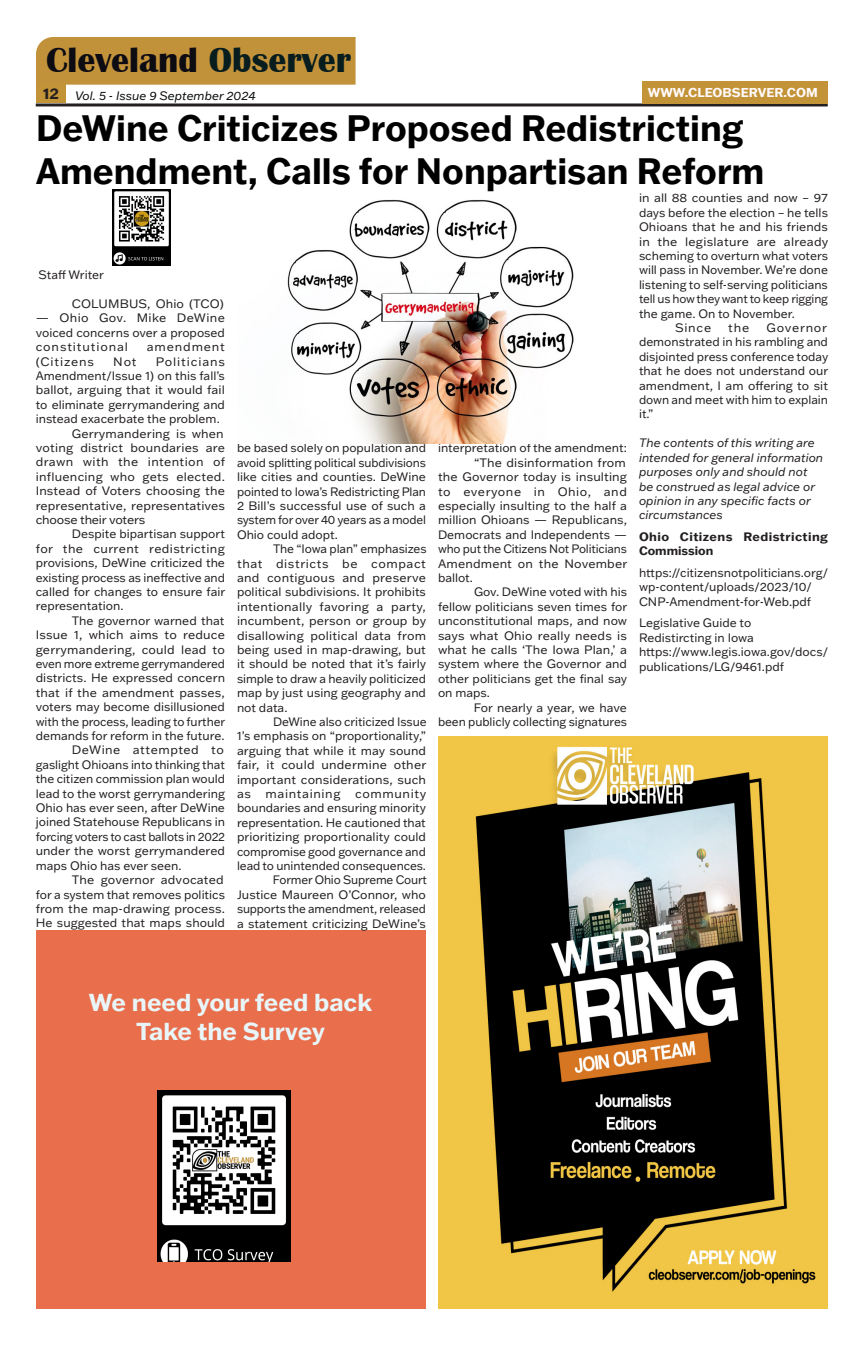
<style>
.page{position:relative;width:864px;height:1345px;background:#fff}
.page>*{position:absolute;margin:0;border:0;box-sizing:border-box;transform-origin:0 0}
.Paragraph_Style_2{font:700 36px/43.2px "Franklin Gothic ATF";color:#000;scale:.96 1}
.t1{font:700 36px "Britannic";color:#0d0c13}
.t2{font:700 24px "Franklin Gothic ATF";color:#e8f6f9}
.t3{font:700 12.6px "Franklin Gothic ATF";color:#fefafc}
.t4{font:12px/14.4px "Franklin Gothic ATF";color:#231f20;text-align:justify}
.t5{font:italic 12px/14.4px "Franklin Gothic ATF";color:#231f20}
.t6{font:12px "Franklin Gothic ATF";letter-spacing:.02em;color:#231f20}
.t7{font:12px "Franklin Gothic ATF";letter-spacing:.03em;color:#231f20}
.t8{font:700 12px/14.4px "Franklin Gothic ATF";letter-spacing:.035em;color:#231f20}
.t9{font:italic 12px "Franklin Gothic ATF";color:#090c0e}
.t10{font:12px "Franklin Gothic ATF";letter-spacing:.07em;color:#231f20}
.s1{color:#071d1e}
.s2{font-weight:700;font-style:normal;font-size:15px;color:#231f20}
</style>
<div class="page">
<hr style="left:36px;top:103px;width:792px;height:3px;background:#231f20">
<div style="left:642px;top:81px;width:186px;height:22px;background:#c39337"></div>
<div style="left:36px;top:84px;width:30px;height:18px;background:#c29337"></div>
<div style="left:36px;top:37px;width:320px;height:48px;background:#c2923a"></div>
<div style="left:36px;top:931px;width:390px;height:378px;background:#e96e4c"></div>
<img style="left:157px;top:1090px;width:134px;height:171px">
<img style="left:438px;top:736px;width:390px;height:573px">
<img style="left:112px;top:189px;width:59px;height:76px">
<img style="left:287px;top:199px;width:287px;height:244px">
<h1 class="t1" style="left:46px;top:40px;width:307px">Cleveland <span class="s1">Observer</span></h1>
<p class="t9" style="left:43px;top:88px;width:214px"><span class="s2">12</span> Vol. 5 - Issue 9 September 2024</p>
<p class="t3" style="left:648px;top:84px;width:171px">WWW.CLEOBSERVER.COM</p>
<p class="Paragraph_Style_2" style="left:36px;top:105px;width:760px">DeWine Criticizes Proposed Redistricting<br>Amendment, Calls for Nonpartisan Reform</p>
<p class="t4" style="left:39px;top:267px;width:67px">Staff Writer</p>
<p class="t4" style="left:72px;top:296px;width:154px">COLUMBUS, Ohio (TCO)</p>
<p class="t4" style="left:36px;top:310px;width:191px">— Ohio Gov. Mike DeWine voiced concerns over a proposed constitutional</p>
<p class="t10" style="left:147px;top:339px;width:80px">amendment</p>
<p class="t10" style="left:36px;top:353px;width:60px">(Citizens</p>
<p class="t4" style="left:113px;top:354px;width:25px">Not</p>
<p class="t4" style="left:36px;top:354px;width:191px;text-indent:120px">Politicians Amendment/Issue 1) on this fall’s ballot, arguing that it would fail to eliminate gerrymandering and instead exacerbate the problem.</p>
<p class="t4" style="left:72px;top:426px;width:154px">Gerrymandering is when</p>
<p class="t6" style="left:36px;top:439px;width:191px">voting district boundaries are</p>
<p class="t7" style="left:36px;top:454px;width:191px">drawn with the intention of</p>
<p class="t6" style="left:36px;top:468px;width:191px">influencing who gets elected.</p>
<p class="t4" style="left:36px;top:483px;width:191px">Instead of Voters choosing the</p>
<p class="t4" style="left:36px;top:498px;width:191px">representative, representatives</p>
<p class="t4" style="left:36px;top:512px;width:111px">choose their voters</p>
<p class="t4" style="left:72px;top:526px;width:155px">Despite bipartisan support</p>
<p class="t7" style="left:36px;top:540px;width:191px">for the current redistricting</p>
<p class="t4" style="left:36px;top:555px;width:191px">provisions, DeWine criticized the</p>
<p class="t4" style="left:36px;top:570px;width:191px">existing process as ineffective and</p>
<p class="t4" style="left:36px;top:584px;width:191px">called for changes to ensure fair</p>
<p class="t4" style="left:36px;top:598px;width:89px">representation.</p>
<p class="t4" style="left:36px;top:613px;width:191px;text-indent:36px">The governor warned that Issue 1, which aims to reduce gerrymandering, could lead to even more extreme gerrymandered districts. He expressed concern that if the amendment passes, voters may become disillusioned with the process, leading to further demands for reform in the future.</p>
<p class="t4" style="left:36px;top:742px;width:191px;text-indent:36px">DeWine attempted to gaslight Ohioans into thinking that the citizen commission plan would lead to the worst gerrymandering Ohio has ever seen, after DeWine joined Statehouse Republicans in forcing voters to cast ballots in 2022 under the worst gerrymandered maps Ohio has ever seen.</p>
<p class="t4" style="left:36px;top:872px;width:191px;text-indent:36px">The governor advocated for a system that removes politics from the map-drawing process.<br>He suggested that maps should</p>
<p class="t4" style="left:237px;top:440px;width:191px">be based solely on population and avoid splitting political subdivisions like cities and counties. DeWine pointed to Iowa’s Redistricting Plan 2 Bill’s successful use of such a system for over 40 years as a model Ohio could adopt.</p>
<p class="t4" style="left:237px;top:541px;width:191px;text-indent:36px">The “Iowa plan” emphasizes that districts be compact and contiguous and preserve political subdivisions. It prohibits intentionally favoring a party, incumbent, person or group by disallowing political data from being used in map-drawing, but it should be noted that it’s fairly simple to draw a heavily politicized map by just using geography and not data.</p>
<p class="t4" style="left:237px;top:714px;width:191px;text-indent:36px">DeWine also criticized Issue 1’s emphasis on “proportionality,” arguing that while it may sound fair, it could undermine other important considerations, such as maintaining community boundaries and ensuring minority representation. He cautioned that prioritizing proportionality could compromise good governance and lead to unintended consequences.</p>
<p class="t4" style="left:237px;top:872px;width:192px;text-indent:36px">Former Ohio Supreme Court Justice Maureen O’Connor, who supports the amendment, released a statement criticizing DeWine’s</p>
<p class="t4" style="left:438px;top:440px;width:190px">interpretation of the amendment:</p>
<p class="t4" style="left:438px;top:455px;width:191px;text-align:left;text-indent:36px">“The disinformation from the Governor today is insulting to everyone in Ohio, and especially insulting to the half a million Ohioans — Republicans,<br>Democrats and Independents — who put the Citizens Not Politicians<br>Amendment on the November ballot.</p>
<p class="t4" style="left:438px;top:584px;width:191px;text-indent:36px">Gov. DeWine voted with his fellow politicians seven times for unconstitutional maps, and now says what Ohio really needs is what he calls ‘The Iowa Plan,’ a system where the Governor and other politicians get the final say on maps.</p>
<p class="t4" style="left:438px;top:700px;width:191px;text-align:right">For nearly a year, we have<br>been publicly collecting signatures</p>
<p class="t4" style="left:639px;top:191px;width:191px">in all 88 counties and now – 97 days before the election – he tells Ohioans that he and his friends in the legislature are already scheming to overturn what voters will pass in November. We’re done listening to self-serving politicians tell us how they want to keep rigging the game. On to November.</p>
<p class="t4" style="left:675px;top:320px;width:38px">Since</p>
<p class="t4" style="left:728px;top:320px;width:23px">the</p>
<p class="t4" style="left:639px;top:320px;width:191px;text-indent:127px">Governor demonstrated in his rambling and disjointed press conference today that he does not understand our amendment, I am offering to sit down and meet with him to explain it.”</p>
<p class="t5" style="left:639px;top:435px;width:186px">The contents of this writing are intended for general information purposes only and should not be construed as legal advice or opinion in any specific facts or circumstances</p>
<p class="t8" style="left:639px;top:529px;width:190px">Ohio Citizens Redistricting<br>Commission</p>
<p class="t4" style="left:639px;top:565px;width:190px;text-align:left">https://citizensnotpoliticians.org/ wp-content/uploads/2023/10/<br>CNP-Amendment-for-Web.pdf</p>
<p class="t4" style="left:639px;top:615px;width:114px">Legislative Guide to</p>
<p class="t4" style="left:639px;top:630px;width:116px">Redistircting in Iowa</p>
<p class="t4" style="left:639px;top:644px;width:191px">https://www.legis.iowa.gov/docs/ publications/LG/9461.pdf</p>
<p class="t2" style="left:89px;top:986px;width:285px">We need your feed back</p>
<p class="t2" style="left:136px;top:1015px;width:190px">Take the Survey</p>
</div>
